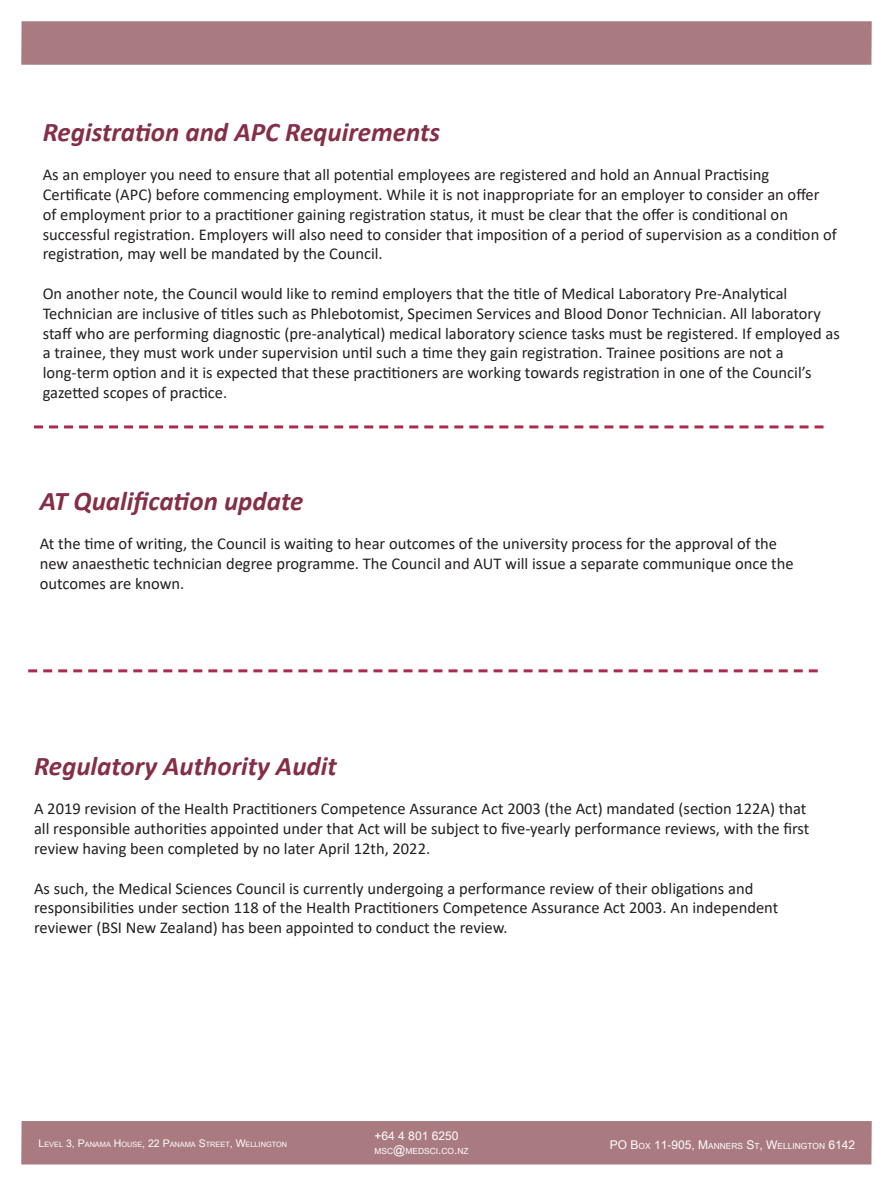
<style>
.page{position:relative;width:893px;height:1187px;background:#fff}
.page>*{position:absolute;margin:0;border:0;box-sizing:border-box;transform-origin:0 0}
.t1{font:italic 700 27px "Calibri";color:#852e48}
.t2{font:16.5px/19.8px "Calibri";color:#231f20}
.t3{font:12px "Arial Unicode MS";color:#fff}
.t4{font:8.4px "Arial Unicode MS";color:#fff}
.t5{font:7.35px "Arial Unicode MS";color:#fff}
.s1{font-size:12px}
.s2{font-size:10.5px}
.s3{font-size:8.4px}
</style>
<div class="page">
<div style="left:21px;top:21px;width:851px;height:44px;background:#a97b81"></div>
<div style="left:21px;top:1120px;width:851px;height:44px;background:#a97b81"></div>
<svg style="left:34px;top:425px;width:789px;height:3px"></svg>
<svg style="left:28px;top:669px;width:790px;height:3px"></svg>
<p class="t1" style="left:43px;top:112px;width:399px">Registration and APC Requirements</p>
<p class="t2" style="left:43px;top:164px;width:795px">As an employer you need to ensure that all potential employees are registered and hold an Annual Practising Certificate (APC) before commencing employment. While it is not inappropriate for an employer to consider an offer of employment prior to a practitioner gaining registration status, it must be clear that the offer is conditional on successful registration. Employers will also need to consider that imposition of a period of supervision as a condition of registration, may well be mandated by the Council.</p>
<p class="t2" style="left:43px;top:283px;width:799px">On another note, the Council would like to remind employers that the title of Medical Laboratory Pre-Analytical Technician are inclusive of titles such as Phlebotomist, Specimen Services and Blood Donor Technician. All laboratory staff who are performing diagnostic (pre-analytical) medical laboratory science tasks must be registered. If employed as a trainee, they must work under supervision until such a time they gain registration. Trainee positions are not a</p>
<p class="t2" style="left:43px;top:362px;width:770px">long-term option and it is expected that these practitioners are working towards registration in one of the Council’s gazetted scopes of practice.</p>
<p class="t1" style="left:40px;top:481px;width:265px">AT Qualification update</p>
<p class="t2" style="left:40px;top:533px;width:755px">At the time of writing, the Council is waiting to hear outcomes of the university process for the approval of the new anaesthetic technician degree programme. The Council and AUT will issue a separate communique once the outcomes are known.</p>
<p class="t1" style="left:34px;top:746px;width:304px">Regulatory Authority Audit</p>
<p class="t2" style="left:34px;top:798px;width:777px">A 2019 revision of the Health Practitioners Competence Assurance Act 2003 (the Act) mandated (section 122A) that all responsible authorities appointed under that Act will be subject to five-yearly performance reviews, with the first review having been completed by no later April 12th, 2022.</p>
<p class="t2" style="left:34px;top:877px;width:746px">As such, the Medical Sciences Council is currently undergoing a performance review of their obligations and responsibilities under section 118 of the Health Practitioners Competence Assurance Act 2003. An independent reviewer (BSI New Zealand) has been appointed to conduct the review.</p>
<p class="t3" style="left:375px;top:1127px;width:85px">+64 4 801 6250</p>
<p class="t4" style="left:375px;top:1144px;width:89px">MSC<span class="s1">@</span>MEDSCI<span class="s1">.</span>CO<span class="s1">.</span>NZ</p>
<p class="t5" style="left:39px;top:1139px;width:249px"><span class="s2">L</span>EVEL <span class="s2">3, P</span>ANAMA <span class="s2">H</span> OUSE<span class="s2">, 22 P</span>ANAMA <span class="s2">S</span>TREET<span class="s2">, W</span>ELLIN GTON</p>
<p class="t3" style="left:610px;top:1135px;width:247px">PO B<span class="s3">OX</span> 11-905, M<span class="s3">ANN ERS</span> S<span class="s3">T</span>, W<span class="s3">ELLINGTON</span> 6142</p>
</div>
